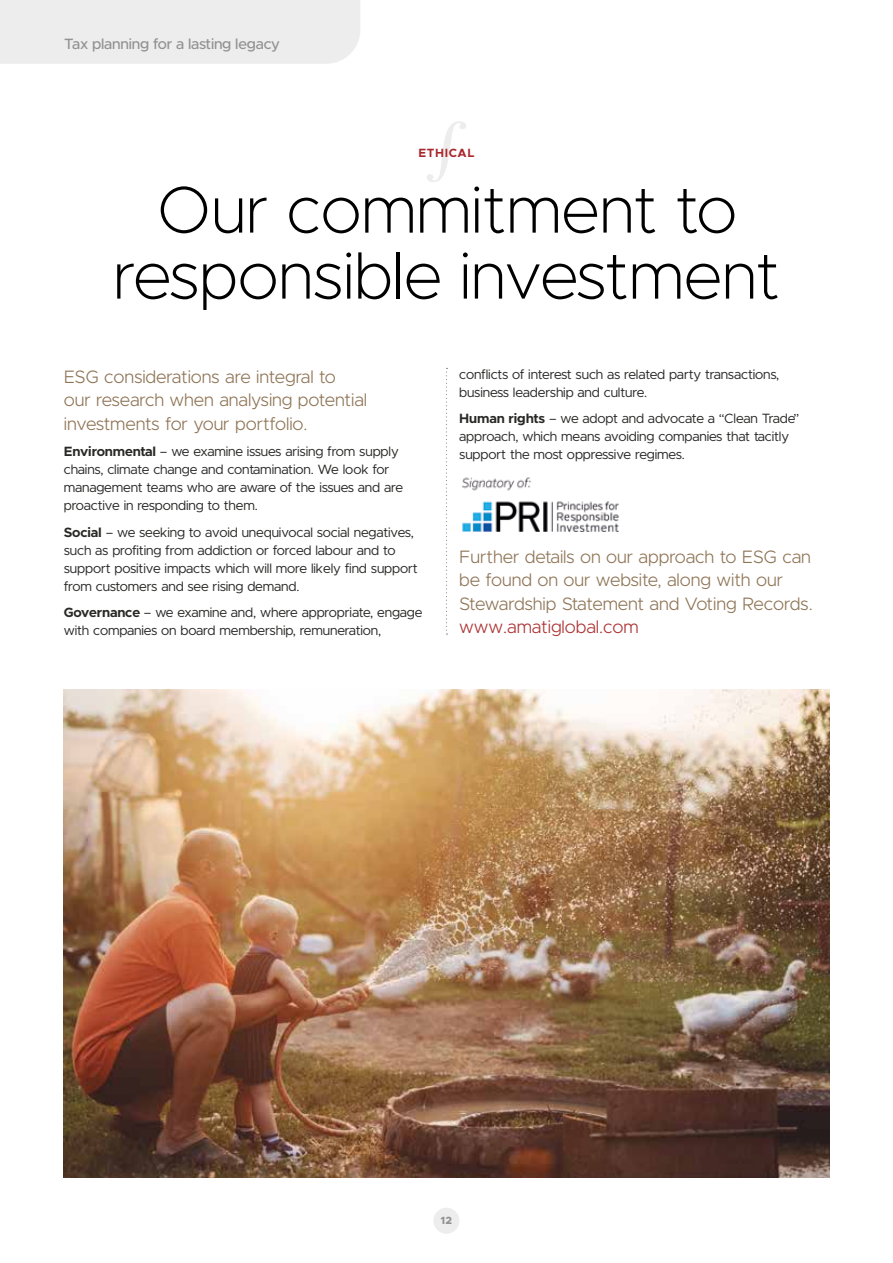
<style>
.page{position:relative;width:893px;height:1263px;background:#fff}
.page>*{position:absolute;margin:0;border:0;box-sizing:border-box;transform-origin:0 0}
.t1{font:200 66.15px/66px "Metropolis";letter-spacing:-.01em;color:#000;text-align:center}
.t2{font:300 18px/23.4px "Metropolis";letter-spacing:-.005em;color:#8e7455}
.t3{font:300 18px "Metropolis";letter-spacing:-.005em;color:#ad3131}
.t4{font:500 15px "Metropolis";letter-spacing:-.01em;color:#929292}
.t5{font:13.5px/18px "Metropolis";letter-spacing:-.01em;color:#282827}
.t6{font:700 12px "Metropolis";letter-spacing:.05em;color:#a9262b}
.t7{font:800 10.5px "Metropolis";color:#929292}
.s1{font-weight:700}
</style>
<div class="page">
<div style="left:0;top:0;width:360px;height:64px;background:#ededed"></div>
<div style="left:433px;top:1208px;width:26px;height:26px;background:#ededed;border-radius:50%"></div>
<img style="left:64px;top:690px;width:765px;height:488px">
<svg style="left:427px;top:121px;width:39px;height:61px"></svg>
<svg style="left:446px;top:368px;width:1px;height:267px"></svg>
<img style="left:462px;top:477px;width:157px;height:55px">
<p class="t4" style="left:64px;top:35px;width:217px">Tax planning for a lasting legacy</p>
<p class="t6" style="left:418px;top:145px;width:58px">ETHICAL</p>
<h1 class="t1" style="left:113px;top:177px;width:669px">Our commitment to responsible investment</h1>
<h2 class="t2" style="left:64px;top:365px;width:305px">ESG considerations are integral to our research when analysing potential investments for your portfolio.</h2>
<p class="t5" style="left:64px;top:442px;width:341px"><span class="s1">Environmental</span> – we examine issues arising from supply chains, climate change and contamination. We look for management teams who are aware of the issues and are proactive in responding to them.</p>
<p class="t5" style="left:64px;top:523px;width:355px"><span class="s1">Social</span> – we seeking to avoid unequivocal social negatives, such as profiting from addiction or forced labour and to support positive impacts which will more likely find support from customers and see rising demand.</p>
<p class="t5" style="left:64px;top:603px;width:360px"><span class="s1">Governance</span> – we examine and, where appropriate, engage with companies on board membership, remuneration,</p>
<p class="t5" style="left:459px;top:365px;width:322px">conflicts of interest such as related party transactions, business leadership and culture.</p>
<p class="t5" style="left:459px;top:409px;width:342px"><span class="s1">Human rights</span> – we adopt and advocate a “Clean Trade” approach, which means avoiding companies that tacitly support the most oppressive regimes.</p>
<h2 class="t2" style="left:459px;top:545px;width:355px">Further details on our approach to ESG can be found on our website, along with our<br>Stewardship Statement and Voting Records.</h2>
<h2 class="t3" style="left:459px;top:616px;width:181px">www.amatiglobal.com</h2>
<p class="t7" style="left:441px;top:1214px;width:13px">12</p>
</div>
